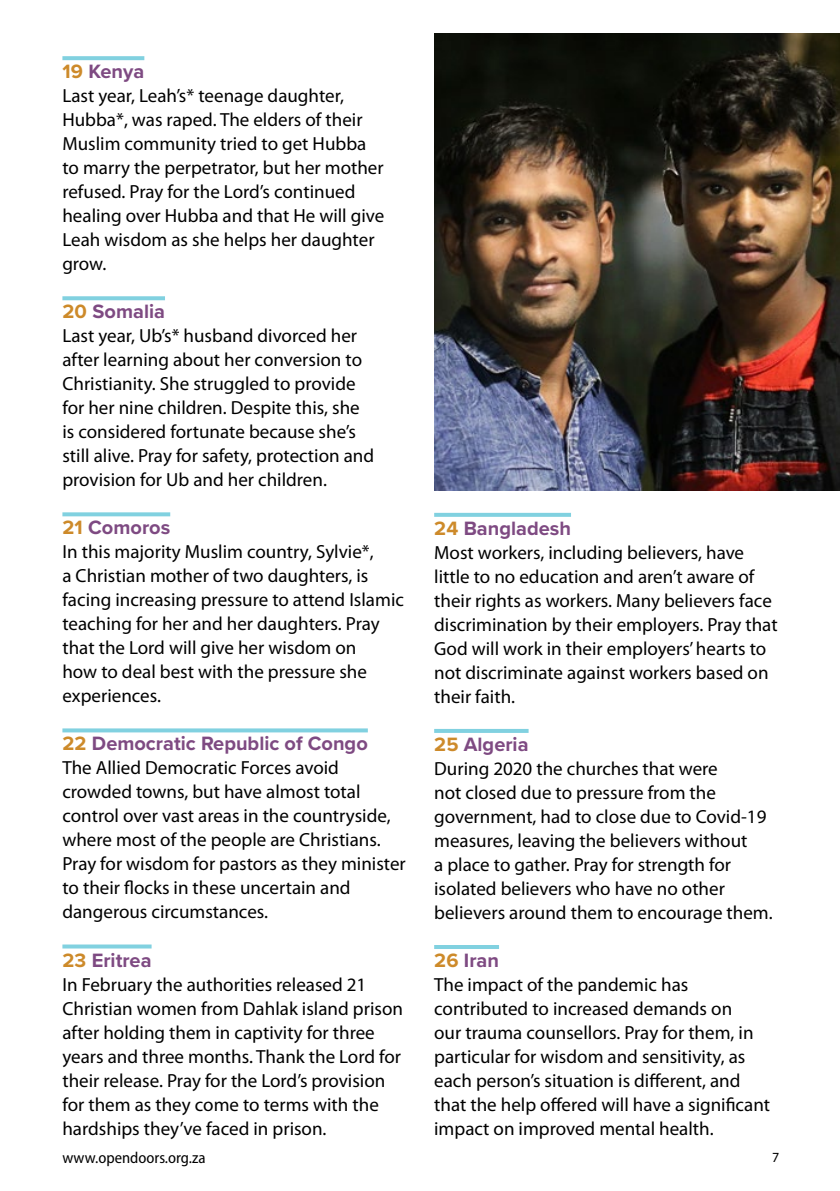
<style>
.page{position:relative;width:840px;height:1191px;background:#fff}
.page>*{position:absolute;margin:0;border:0;box-sizing:border-box;transform-origin:0 0}
.t1{font:700 20px "Proxima Nova";color:#7e4a82}
.t2{font:19px/24px "Myriad Pro";color:#000}
.t3{font:semi-condensed 16px "Myriad Pro";color:#000}
.t4{font:14px "Myriad Pro";color:#000}
.s1{color:#cd8a2a}
</style>
<div class="page">
<svg style="left:62px;top:56px;width:82px;height:4px"></svg>
<svg style="left:62px;top:296px;width:103px;height:4px"></svg>
<svg style="left:62px;top:512px;width:108px;height:4px"></svg>
<svg style="left:62px;top:728px;width:305px;height:4px"></svg>
<svg style="left:62px;top:944px;width:89px;height:4px"></svg>
<img style="left:434px;top:33px;width:405px;height:458px">
<svg style="left:434px;top:513px;width:136px;height:4px"></svg>
<hr style="left:434px;top:729px;width:94px;height:4px;background:#81d1e0">
<hr style="left:434px;top:945px;width:64px;height:4px;background:#81d1e0">
<p class="t1" style="left:62px;top:57px;width:83px"><span class="s1">19</span> Kenya</p>
<p class="t2" style="left:62px;top:83px;width:323px">Last year, Leah’s* teenage daughter, Hubba*, was raped. The elders of their Muslim community tried to get Hubba to marry the perpetrator, but her mother refused. Pray for the Lord’s continued healing over Hubba and that He will give Leah wisdom as she helps her daughter grow.</p>
<p class="t1" style="left:62px;top:297px;width:104px"><span class="s1">20</span> Somalia</p>
<p class="t2" style="left:62px;top:323px;width:313px">Last year, Ub’s* husband divorced her after learning about her conversion to Christianity. She struggled to provide for her nine children. Despite this, she is considered fortunate because she’s still alive. Pray for safety, protection and provision for Ub and her children.</p>
<p class="t1" style="left:62px;top:513px;width:109px"><span class="s1">21</span> Comoros</p>
<p class="t2" style="left:62px;top:539px;width:343px">In this majority Muslim country, Sylvie*,<br>a Christian mother of two daughters, is facing increasing pressure to attend Islamic teaching for her and her daughters. Pray that the Lord will give her wisdom on<br>how to deal best with the pressure she experiences.</p>
<p class="t1" style="left:62px;top:729px;width:307px"><span class="s1">22</span> Democratic Republic of Congo</p>
<p class="t2" style="left:62px;top:755px;width:345px">The Allied Democratic Forces avoid crowded towns, but have almost total control over vast areas in the countryside, where most of the people are Christians.<br>Pray for wisdom for pastors as they minister to their flocks in these uncertain and dangerous circumstances.</p>
<p class="t1" style="left:62px;top:945px;width:91px"><span class="s1">23</span> Eritrea</p>
<p class="t2" style="left:62px;top:971px;width:342px">In February the authorities released 21<br>Christian women from Dahlak island prison after holding them in captivity for three years and three months. Thank the Lord for their release. Pray for the Lord’s provision for them as they come to terms with the hardships they’ve faced in prison.</p>
<p class="t1" style="left:434px;top:513px;width:138px"><span class="s1">24</span> Bangladesh</p>
<p class="t2" style="left:434px;top:540px;width:345px">Most workers, including believers, have little to no education and aren’t aware of their rights as workers. Many believers face discrimination by their employers. Pray that God will work in their employers’ hearts to not discriminate against workers based on their faith.</p>
<p class="t1" style="left:434px;top:729px;width:96px"><span class="s1">25</span> Algeria</p>
<p class="t2" style="left:434px;top:756px;width:340px">During 2020 the churches that were<br>not closed due to pressure from the government, had to close due to Covid-19 measures, leaving the believers without<br>a place to gather. Pray for strength for isolated believers who have no other believers around them to encourage them.</p>
<p class="t1" style="left:434px;top:945px;width:66px"><span class="s1">26</span> Iran</p>
<p class="t2" style="left:434px;top:972px;width:337px">The impact of the pandemic has contributed to increased demands on<br>our trauma counsellors. Pray for them, in particular for wisdom and sensitivity, as each person’s situation is different, and that the help offered will have a significant impact on improved mental health.</p>
<p class="t3" style="left:62px;top:1147px;width:144px">www.opendoors.org.za</p>
<p class="t4" style="left:771px;top:1148px;width:9px">7</p>
</div>
